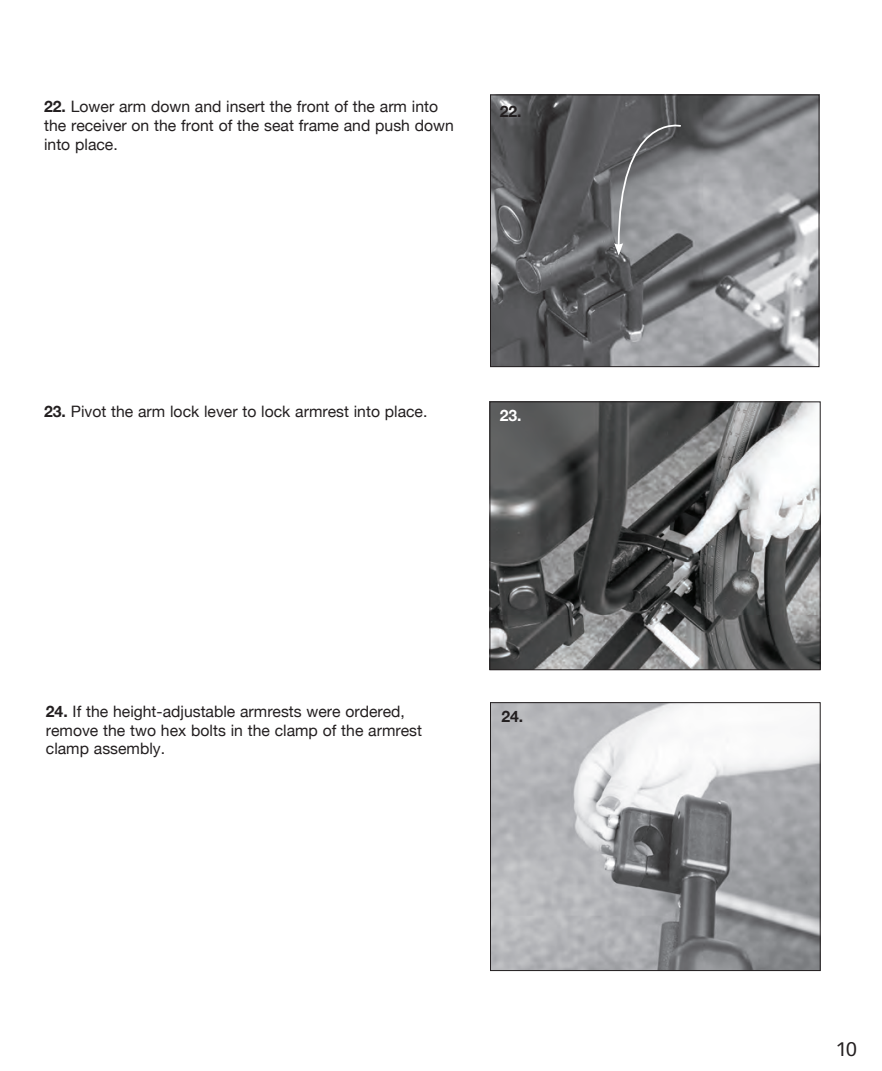
<style>
.page{position:relative;width:882px;height:1071px;background:#fff}
.page>*{position:absolute;margin:0;border:0;box-sizing:border-box;transform-origin:0 0}
.t1{font:19.25px "Vectora LH";color:#231f20}
.t2{font:15.75px/18.9px "Helvetica Neue";color:#231f20}
.t3{font:700 15.75px "Helvetica Neue";color:#231f20}
.t4{font:700 15.75px "Helvetica Neue";color:#fff}
.s1{font-weight:700}
</style>
<div class="page">
<img style="left:492px;top:96px;width:325px;height:269px">
<div style="left:490px;top:94px;width:329px;height:273px;border:1px solid #231f20"></div>
<img style="left:491px;top:403px;width:328px;height:265px">
<div style="left:489px;top:401px;width:332px;height:269px;border:1px solid #231f20"></div>
<img style="left:492px;top:704px;width:327px;height:265px">
<div style="left:490px;top:702px;width:331px;height:269px;border:1px solid #231f20"></div>
<svg style="left:614px;top:111px;width:69px;height:144px;background:#7e7f82"></svg>
<p class="t2" style="left:44px;top:98px;width:411px"><span class="s1">22.</span> Lower arm down and insert the front of the arm into the receiver on the front of the seat frame and push down into place.</p>
<p class="t3" style="left:500px;top:99px;width:23px">22.</p>
<p class="t2" style="left:44px;top:403px;width:385px"><span class="s1">23.</span> Pivot the arm lock lever to lock armrest into place.</p>
<p class="t4" style="left:500px;top:403px;width:23px">23.</p>
<p class="t2" style="left:46px;top:702px;width:378px"><span class="s1">24.</span> If the height-adjustable armrests were ordered, remove the two hex bolts in the clamp of the armrest clamp assembly.</p>
<p class="t3" style="left:501px;top:704px;width:23px">24.</p>
<p class="t1" style="left:836px;top:1038px;width:23px">10</p>
</div>
